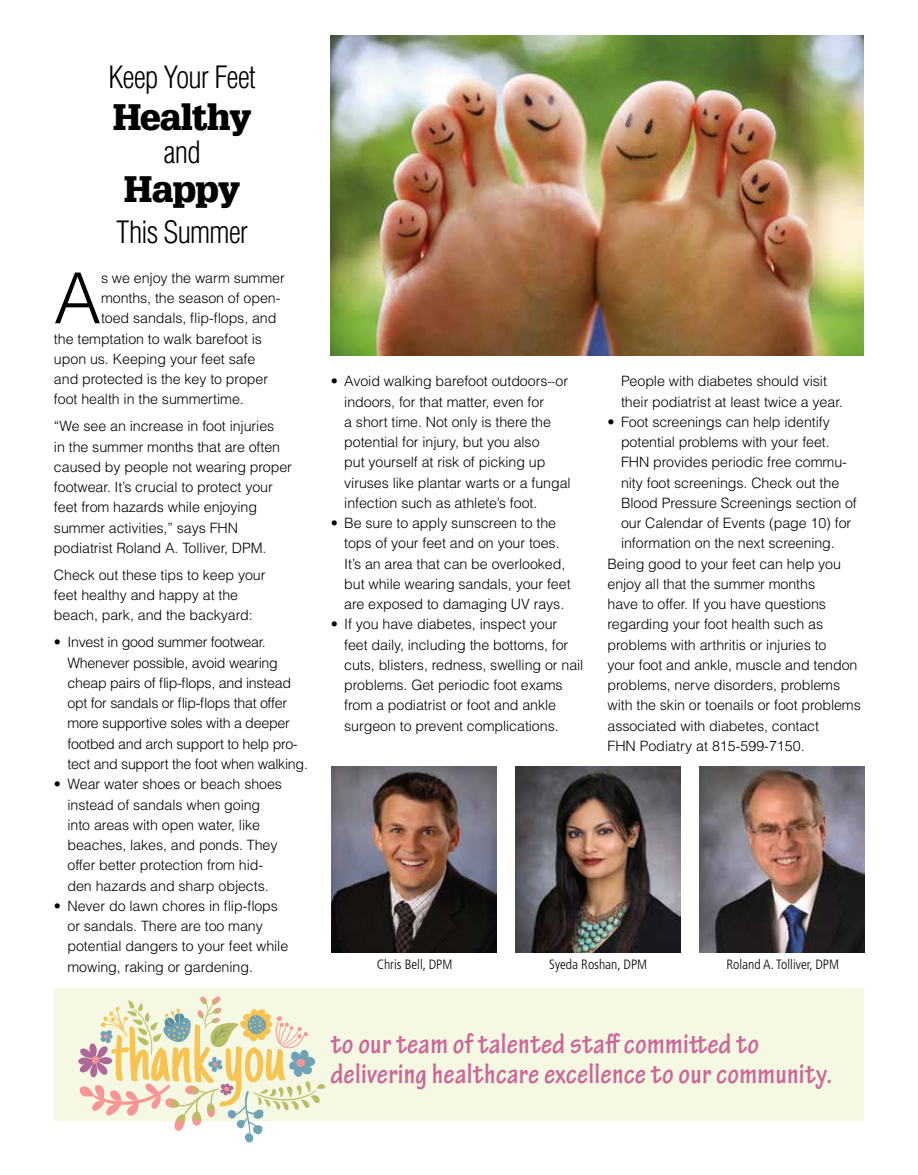
<style>
.page{position:relative;width:918px;height:1175px;background:#fff}
.page>*{position:absolute;margin:0;border:0;box-sizing:border-box;transform-origin:0 0}
.t1{font:300 70.5px "Helvetica LT Std";color:#000}
.t2{font:900 36px "Glypha LT";letter-spacing:-.025em;color:#000}
.t3{font:700 condensed 30px/30px "Tekton Pro";letter-spacing:.01em;color:#c69}
.t4{font:300 condensed 30px "Helvetica LT Std";letter-spacing:-.025em;color:#000}
.t5{font:300 14.25px/20.2px "Helvetica LT Std";letter-spacing:-.005em;color:#000}
.t6{font:300 condensed 13.5px "Frutiger LT Std";color:#000}
</style>
<div class="page">
<div style="left:54px;top:988px;width:810px;height:132px;background:#f5f8e2"></div>
<img style="left:700px;top:766px;width:165px;height:186px">
<img style="left:332px;top:766px;width:164px;height:186px">
<img style="left:516px;top:766px;width:165px;height:186px">
<img style="left:331px;top:35px;width:533px;height:321px">
<svg style="left:78px;top:996px;width:247px;height:146px"></svg>
<h3 class="t4" style="left:109px;top:59px;width:149px">Keep Your Feet</h3>
<h2 class="t2" style="left:113px;top:96px;width:140px">Healthy</h2>
<h3 class="t4" style="left:164px;top:134px;width:38px">and</h3>
<h2 class="t2" style="left:124px;top:168px;width:117px">Happy</h2>
<h3 class="t4" style="left:116px;top:213px;width:134px">This Summer</h3>
<h1 class="t1" style="left:54px;top:254px;width:49px">A</h1>
<p class="t5" style="left:101px;top:267px;width:185px">s we enjoy the warm summer</p>
<p class="t5" style="left:101px;top:288px;width:181px">months, the season of open-</p>
<p class="t5" style="left:101px;top:308px;width:177px">toed sandals, flip-flops, and</p>
<p class="t5" style="left:54px;top:328px;width:210px">the temptation to walk barefoot is</p>
<p class="t5" style="left:54px;top:348px;width:203px">upon us. Keeping your feet safe</p>
<p class="t5" style="left:54px;top:369px;width:216px">and protected is the key to proper</p>
<p class="t5" style="left:54px;top:389px;width:191px">foot health in the summertime.</p>
<p class="t5" style="left:54px;top:416px;width:240px">“We see an increase in foot injuries<br>in the summer months that are often caused by people not wearing proper footwear. It’s crucial to protect your feet from hazards while enjoying summer activities,” says FHN podiatrist Roland A. Tolliver, DPM.</p>
<p class="t5" style="left:54px;top:564px;width:213px">Check out these tips to keep your feet healthy and happy at the beach, park, and the backyard:</p>
<p class="t5" style="left:67px;top:632px;width:242px;text-indent:-13px">• Invest in good summer footwear.<br>Whenever possible, avoid wearing cheap pairs of flip-flops, and instead opt for sandals or flip-flops that offer more supportive soles with a deeper footbed and arch support to help pro&shy;tect and support the foot when walking.</p>
<p class="t5" style="left:67px;top:774px;width:216px;text-indent:-13px">• Wear water shoes or beach shoes instead of sandals when going into areas with open water, like beaches, lakes, and ponds. They offer better protection from hid&shy;den hazards and sharp objects.</p>
<p class="t5" style="left:67px;top:895px;width:222px;text-indent:-13px">• Never do lawn chores in flip-flops or sandals. There are too many potential dangers to your feet while mowing, raking or gardening.</p>
<p class="t5" style="left:344px;top:371px;width:228px;text-indent:-14px">• Avoid walking barefoot outdoors–or indoors, for that matter, even for<br>a short time. Not only is there the potential for injury, but you also<br>put yourself at risk of picking up viruses like plantar warts or a fungal infection such as athlete’s foot.</p>
<p class="t5" style="left:344px;top:513px;width:228px;text-indent:-13px">• Be sure to apply sunscreen to the tops of your feet and on your toes.<br>It’s an area that can be overlooked, but while wearing sandals, your feet are exposed to damaging UV rays.</p>
<p class="t5" style="left:344px;top:614px;width:241px;text-indent:-13px">• If you have diabetes, inspect your feet daily, including the bottoms, for cuts, blisters, redness, swelling or nail problems. Get periodic foot exams from a podiatrist or foot and ankle surgeon to prevent complications.</p>
<p class="t5" style="left:621px;top:371px;width:223px">People with diabetes should visit their podiatrist at least twice a year.</p>
<p class="t5" style="left:608px;top:411px;width:224px">• Foot screenings can help identify</p>
<p class="t5" style="left:621px;top:432px;width:210px">potential problems with your feet.</p>
<p class="t5" style="left:621px;top:452px;width:228px">FHN provides periodic free commu-</p>
<p class="t5" style="left:621px;top:472px;width:220px">nity foot screenings. Check out the</p>
<p class="t5" style="left:621px;top:492px;width:237px">Blood Pressure Screenings section of</p>
<p class="t5" style="left:621px;top:513px;width:232px">our Calendar of Events (page 10) for</p>
<p class="t5" style="left:621px;top:533px;width:215px">information on the next screening.</p>
<p class="t5" style="left:608px;top:553px;width:235px">Being good to your feet can help you</p>
<p class="t5" style="left:608px;top:573px;width:209px">enjoy all that the summer months</p>
<p class="t5" style="left:608px;top:594px;width:220px">have to offer. If you have questions</p>
<p class="t5" style="left:608px;top:614px;width:217px">regarding your foot health such as</p>
<p class="t5" style="left:608px;top:634px;width:221px">problems with arthritis or injuries to</p>
<p class="t5" style="left:608px;top:654px;width:252px">your foot and ankle, muscle and tendon</p>
<p class="t5" style="left:608px;top:675px;width:234px">problems, nerve disorders, problems</p>
<p class="t5" style="left:608px;top:695px;width:255px">with the skin or toenails or foot problems</p>
<p class="t5" style="left:608px;top:715px;width:213px">associated with diabetes, contact</p>
<p class="t5" style="left:608px;top:735px;width:199px">FHN Podiatry at 815-599-7150.</p>
<p class="t6" style="left:377px;top:957px;width:77px">Chris Bell, DPM</p>
<p class="t6" style="left:549px;top:957px;width:99px">Syeda Roshan, DPM</p>
<p class="t6" style="left:727px;top:957px;width:114px">Roland A. Tolliver, DPM</p>
<h3 class="t3" style="left:331px;top:1028px;width:503px">to our team of talented staff committed to delivering healthcare excellence to our community.</h3>
</div>
